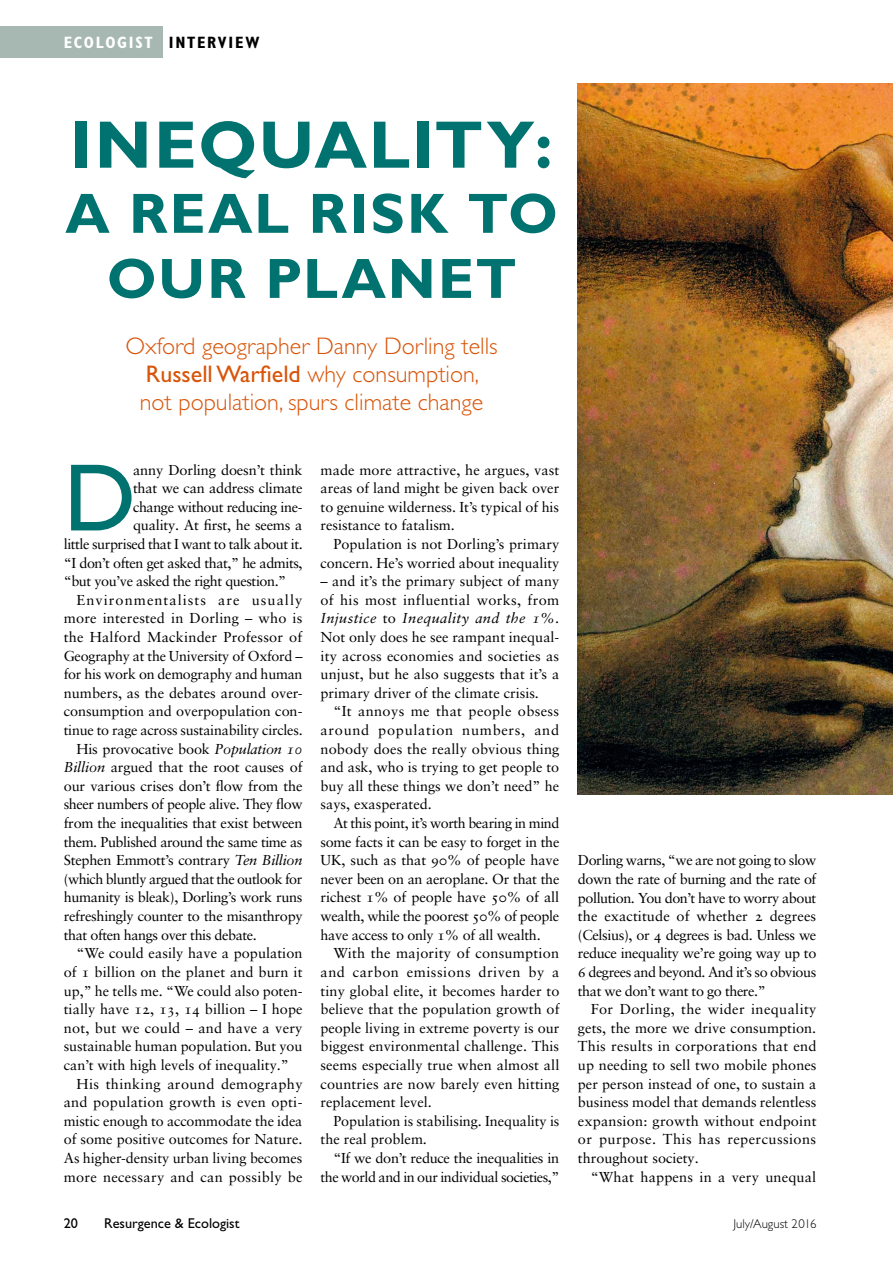
<style>
.page{position:relative;width:893px;height:1263px;background:#fff}
.page>*{position:absolute;margin:0;border:0;box-sizing:border-box;transform-origin:0 0}
.t1{font:96.15px "Gill Sans";color:#00726f}
.t2{font:700 67.5px "Gill Sans";letter-spacing:.015em;color:#00726f}
.t3{font:700 57px/65.1px "Gill Sans";letter-spacing:.04em;color:#00726f;text-align:right}
.t4{font:300 24px/27.9px "Gill Sans";color:#d85408;text-align:center}
.t5{font:700 condensed 16.5px "Gill Sans";letter-spacing:.105em;color:#fff}
.t6{font:14.4px/18.6px "Sabon LT Pro";letter-spacing:-.005em;color:#000;text-align:justify}
.t7{font:14.4px/18.6px "Sabon LT Pro";letter-spacing:-.03em;color:#000;text-align:right}
.t8{font:14.4px "Sabon LT Pro";letter-spacing:.015em;color:#000}
.t9{font:14.4px "Sabon LT Pro";letter-spacing:-.035em;color:#000}
.t10{font:14.4px "Sabon LT Pro";letter-spacing:-.025em;color:#000}
.t11{font:14.4px "Sabon LT Pro";letter-spacing:.02em;color:#000}
.t12{font:14.4px "Sabon LT Pro";letter-spacing:.07em;color:#000}
.t13{font:14.4px "Sabon LT Pro";letter-spacing:.025em;color:#000}
.t14{font:14.25px "Gill Sans";color:#000}
.t15{font:300 12.75px "Gill Sans";color:#000}
.s1{color:#000}
.s2{font-weight:400}
.s3{font-style:italic}
</style>
<div class="page">
<img style="left:578px;top:84px;width:315px;height:710px">
<div style="left:0;top:26px;width:162px;height:32px;background:#a7b8b3"></div>
<p class="t5" style="left:64px;top:33px;width:197px">ECOLOGIST <span class="s1">INTERVIEW</span></p>
<h2 class="t2" style="left:70px;top:105px;width:484px">I NEQUALITY:</h2>
<h3 class="t3" style="left:65px;top:181px;width:144px">A REAL</h3>
<h3 class="t3" style="left:107px;top:181px;width:411px">RISK TO<br>OU R PLANET</h3>
<h3 class="t4" style="left:125px;top:332px;width:374px">Oxford geographer Danny Dorling tells<br><span class="s2">Russell Warfield</span> why consumption,<br>not population, spurs climate change</h3>
<h1 class="t1" style="left:64px;top:443px;width:74px">D</h1>
<p class="t6" style="left:133px;top:460px;width:171px">anny Dorling doesn’t think</p>
<p class="t6" style="left:133px;top:478px;width:171px">that we can address climate</p>
<p class="t7" style="left:133px;top:497px;width:171px">change without reducing ine-</p>
<p class="t6" style="left:133px;top:516px;width:171px">quality. At first, he seems a</p>
<p class="t7" style="left:64px;top:534px;width:240px">little surprised that I want to talk about it.</p>
<p class="t7" style="left:64px;top:553px;width:240px">“I don’t often get asked that,” he admits,</p>
<p class="t7" style="left:64px;top:571px;width:224px">“but you’ve asked the right question.”</p>
<p class="t12" style="left:77px;top:591px;width:227px">Environmentalists are usually</p>
<p class="t8" style="left:64px;top:609px;width:240px">more interested in Dorling – who is</p>
<p class="t8" style="left:64px;top:628px;width:240px">the Halford Mackinder Professor of</p>
<p class="t6" style="left:64px;top:646px;width:240px">Geography at the University of Oxford –</p>
<p class="t6" style="left:64px;top:664px;width:240px">for his work on demography and human</p>
<p class="t6" style="left:64px;top:683px;width:240px">numbers, as the debates around over-</p>
<p class="t6" style="left:64px;top:702px;width:240px">consumption and overpopulation con-</p>
<p class="t6" style="left:64px;top:720px;width:240px">tinue to rage across sustainability circles.</p>
<p class="t6" style="left:77px;top:739px;width:227px">His provocative book <span class="s3">Population 10</span></p>
<p class="t6" style="left:64px;top:757px;width:240px"><span class="s3">Billion</span> argued that the root causes of</p>
<p class="t6" style="left:64px;top:776px;width:240px">our various crises don’t flow from the</p>
<p class="t7" style="left:64px;top:795px;width:240px">sheer numbers of people alive. They flow</p>
<p class="t6" style="left:64px;top:813px;width:240px">from the inequalities that exist between</p>
<p class="t7" style="left:64px;top:832px;width:240px">them. Published around the same time as</p>
<p class="t6" style="left:64px;top:850px;width:240px">Stephen Emmott’s contrary <span class="s3">Ten Billion</span></p>
<p class="t9" style="left:64px;top:870px;width:240px">(which bluntly argued that the outlook for</p>
<p class="t10" style="left:64px;top:888px;width:240px">humanity is bleak), Dorling’s work runs</p>
<p class="t6" style="left:64px;top:906px;width:240px">refreshingly counter to the misanthropy</p>
<p class="t7" style="left:64px;top:925px;width:194px">that often hangs over this debate.</p>
<p class="t6" style="left:77px;top:943px;width:227px">“We could easily have a population</p>
<p class="t6" style="left:64px;top:962px;width:240px">of 1 billion on the planet and burn it</p>
<p class="t6" style="left:64px;top:981px;width:240px">up,” he tells me. “We could also poten-</p>
<p class="t6" style="left:64px;top:999px;width:240px">tially have 12, 13, 14 billion – I hope</p>
<p class="t8" style="left:64px;top:1019px;width:240px">not, but we could – and have a very</p>
<p class="t6" style="left:64px;top:1036px;width:240px">sustainable human population. But you</p>
<p class="t6" style="left:64px;top:1055px;width:227px">can’t with high levels of inequality.”</p>
<p class="t13" style="left:77px;top:1074px;width:228px">His thinking around demography</p>
<p class="t8" style="left:64px;top:1093px;width:240px">and population growth is even opti-</p>
<p class="t6" style="left:64px;top:1111px;width:240px">mistic enough to accommodate the idea</p>
<p class="t6" style="left:64px;top:1129px;width:240px">of some positive outcomes for Nature.</p>
<p class="t6" style="left:64px;top:1148px;width:240px">As higher-density urban living becomes</p>
<p class="t11" style="left:64px;top:1167px;width:240px">more necessary and can possibly be</p>
<p class="t6" style="left:321px;top:460px;width:240px">made more attractive, he argues, vast areas of land might be given back over to genuine wilderness. It’s typical of his resistance to fatalism.</p>
<p class="t6" style="left:321px;top:534px;width:240px;text-align:right">Population is not Dorling’s primary concern. He’s worried about inequality</p>
<p class="t6" style="left:321px;top:571px;width:240px">– and it’s the primary subject of many of his most influential works, from <span class="s3">Injustice</span> to <span class="s3">Inequality and the 1%</span>.<br>Not only does he see rampant inequal&shy;ity across economies and societies as unjust, but he also suggests that it’s a primary driver of the climate crisis.</p>
<p class="t6" style="left:321px;top:702px;width:240px;text-indent:13px">“It annoys me that people obsess around population numbers, and nobody does the really obvious thing and ask, who is trying to get people to buy all these things we don’t need” he says, exasperated.</p>
<p class="t6" style="left:321px;top:813px;width:240px;text-indent:13px">At this point, it’s worth bearing in mind some facts it can be easy to forget in the UK, such as that 90% of people have never been on an aeroplane. Or that the richest 1% of people have 50% of all wealth, while the poorest 50% of people have access to only 1% of all wealth.</p>
<p class="t6" style="left:321px;top:943px;width:240px;text-indent:13px">With the majority of consumption and carbon emissions driven by a tiny global elite, it becomes harder to believe that the population growth of people living in extreme poverty is our biggest environmental challenge. This seems especially true when almost all countries are now barely even hitting replacement level.</p>
<p class="t6" style="left:321px;top:1111px;width:240px;text-indent:13px">Population is stabilising. Inequality is the real problem.</p>
<p class="t7" style="left:321px;top:1148px;width:240px">“If we don’t reduce the inequalities in the world and in our individual societies,”</p>
<p class="t6" style="left:578px;top:850px;width:240px">Dorling warns, “we are not going to slow down the rate of burning and the rate of pollution. You don’t have to worry about the exactitude of whether 2 degrees (Celsius), or 4 degrees is bad. Unless we reduce inequality we’re going way up to 6 degrees and beyond. And it’s so obvious that we don’t want to go there.”</p>
<p class="t6" style="left:578px;top:999px;width:240px;text-indent:13px">For Dorling, the wider inequality gets, the more we drive consumption.<br>This results in corporations that end up needing to sell two mobile phones per person instead of one, to sustain a business model that demands relentless expansion: growth without endpoint or purpose. This has repercussions throughout society.</p>
<p class="t6" style="left:591px;top:1167px;width:227px">“What happens in a very unequal</p>
<p class="t14" style="left:64px;top:1215px;width:16px">20</p>
<p class="t14" style="left:104px;top:1215px;width:137px">Resurgence &amp; Ecologist</p>
<p class="t15" style="left:734px;top:1216px;width:84px">July/August 2016</p>
</div>
